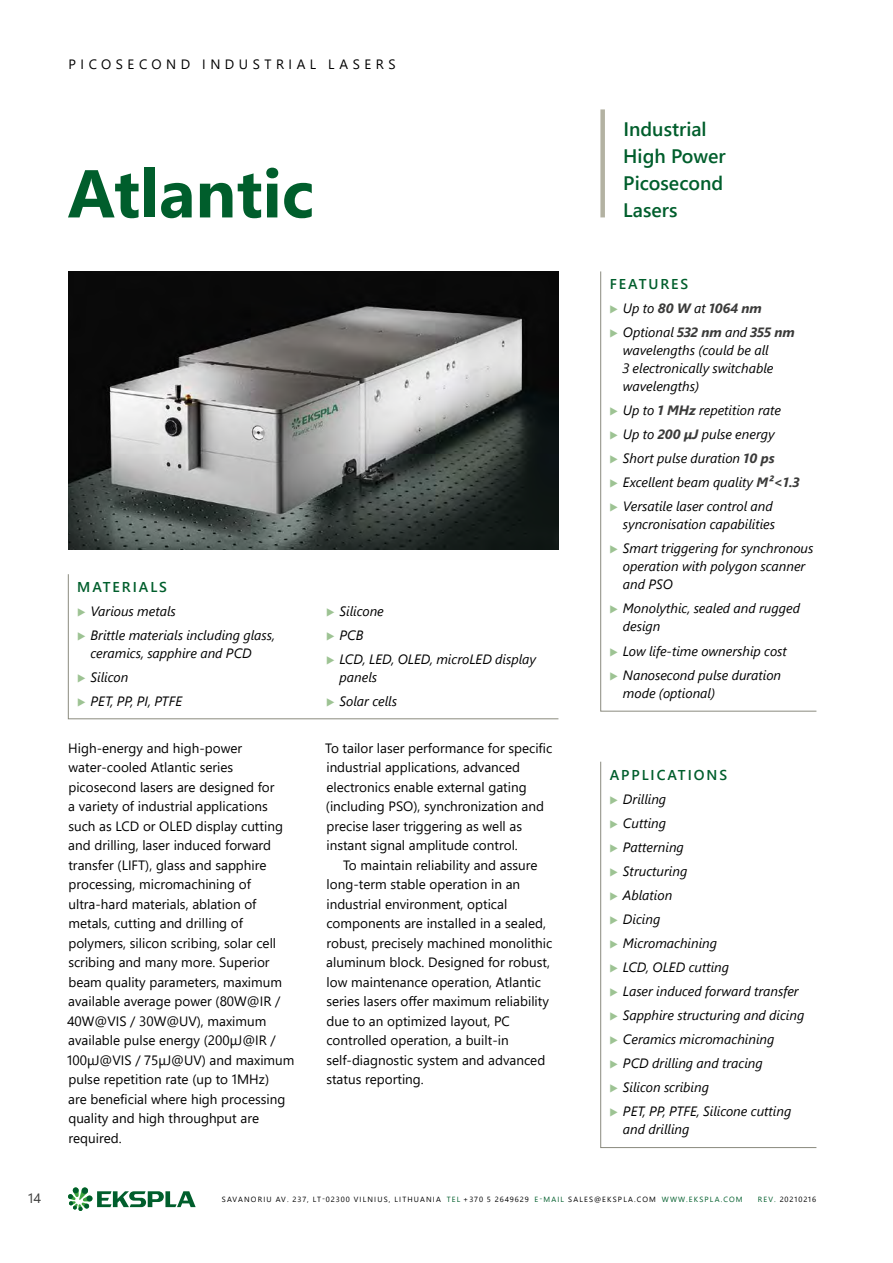
<style>
.page{position:relative;width:893px;height:1263px;background:#fff}
.page>*{position:absolute;margin:0;border:0;box-sizing:border-box;transform-origin:0 0}
.t1{font:700 67.5px "Segoe UI";color:#005e2c}
.t2{font:600 19.5px/27px "Segoe UI";color:#005e2c}
.t3{font:600 14.25px "Segoe UI";letter-spacing:.135em;color:#005e2c}
.t4{font:13.5px/19.5px "Segoe UI";color:#000}
.t5{font:italic 13.5px/24px "Segoe UI";color:#000}
.t6{font:italic 700 13.5px/24px "Segoe UI";color:#3b3b3a}
.t7{font:13.5px "Segoe UI";letter-spacing:.335em;color:#000}
.t8{font:13.5px "Segoe UI";color:#3b3b3a}
.t9{font:7.5px "Segoe UI";letter-spacing:.155em;color:#000}
.t10{font:7.5px "Segoe UI";letter-spacing:.12em;color:#000}
.s1{color:#9dc393}
.s2{font-weight:400;color:#000}
.s3{font-weight:700;color:#3b3b3a}
.s4{color:#005e2c}
</style>
<div class="page">
<svg style="left:68px;top:1187px;width:128px;height:24px"></svg>
<div style="left:600px;top:109px;width:5px;height:108px;background:#b3b2a2"></div>
<svg style="left:600px;top:271px;width:217px;height:441px"></svg>
<svg style="left:600px;top:761px;width:217px;height:387px"></svg>
<img style="left:68px;top:271px;width:490px;height:279px">
<svg style="left:68px;top:574px;width:491px;height:145px"></svg>
<p class="t7" style="left:69px;top:51px;width:328px">PICOSECOND INDUSTRIAL LASERS</p>
<h1 class="t1" style="left:68px;top:130px;width:248px">Atlantic</h1>
<p class="t3" style="left:77px;top:574px;width:91px">MATERIALS</p>
<p class="t5" style="left:77px;top:597px;width:200px"><span class="s1">▶</span> Various metals<br><span class="s1">▶</span> Brittle materials including glass,</p>
<p class="t5" style="left:77px;top:639px;width:176px;text-indent:13px">ceramics, sapphire and PCD <span class="s1">▶</span> Silicon<br><span class="s1">▶</span> PET, PP, PI, PTFE</p>
<p class="t5" style="left:326px;top:597px;width:212px"><span class="s1">▶</span> Silicone<br><span class="s1">▶</span> PCB<br><span class="s1">▶</span> LCD, LED, OLED, microLED display</p>
<p class="t5" style="left:326px;top:663px;width:73px;text-align:center">panels<br><span class="s1">▶</span> Solar cells</p>
<p class="t4" style="left:67px;top:737px;width:229px">High-energy and high-power water-cooled Atlantic series picosecond lasers are designed for<br>a variety of industrial applications such as LCD or OLED display cutting and drilling, laser induced forward transfer (LIFT), glass and sapphire processing, micromachining of ultra-hard materials, ablation of metals, cutting and drilling of polymers, silicon scribing, solar cell scribing and many more. Superior beam quality parameters, maximum available average power (80W@IR /<br>40W@VIS / 30W@UV), maximum available pulse energy (200μJ@IR /<br>100μJ@VIS / 75μJ@UV) and maximum pulse repetition rate (up to 1MHz)<br>are beneficial where high processing quality and high throughput are required.</p>
<p class="t4" style="left:325px;top:737px;width:229px">To tailor laser performance for specific industrial applications, advanced electronics enable external gating (including PSO), synchronization and precise laser triggering as well as instant signal amplitude control.</p>
<p class="t4" style="left:326px;top:854px;width:228px;text-indent:17px">To maintain reliability and assure long-term stable operation in an industrial environment, optical components are installed in a sealed, robust, precisely machined monolithic aluminum block. Designed for robust, low maintenance operation, Atlantic series lasers offer maximum reliability due to an optimized layout, PC controlled operation, a built-in self-diagnostic system and advanced status reporting.</p>
<h2 class="t2" style="left:623px;top:114px;width:104px">Industrial<br>High Power<br>Picosecond<br>Lasers</h2>
<p class="t3" style="left:610px;top:271px;width:80px">FEATURES</p>
<p class="t6" style="left:609px;top:295px;width:187px"><span class="s1">▶</span> <span class="s2">Up to</span> 80 W <span class="s2">at</span> 1064 nm<br><span class="s1">▶</span> <span class="s2">Optional</span> 532 nm <span class="s2">and</span> 355 nm</p>
<p class="t5" style="left:623px;top:339px;width:152px;line-height:18px">wavelengths (could be all<br>3 electronically switchable wavelengths)</p>
<p class="t5" style="left:609px;top:396px;width:192px"><span class="s1">▶</span> Up to <span class="s3">1 MHz</span> repetition rate<br><span class="s1">▶</span> Up to <span class="s3">200 µJ</span> pulse energy<br><span class="s1">▶</span> Short pulse duration <span class="s3">10 ps<br></span><span class="s1">▶</span> Excellent beam quality <span class="s3">M²&lt;1.3 </span><span class="s1">▶</span> Versatile laser control and</p>
<p class="t5" style="left:609px;top:510px;width:206px;text-indent:13px">syncronisation capabilities<br><span class="s1">▶</span> Smart triggering for synchronous</p>
<p class="t5" style="left:623px;top:555px;width:184px;line-height:18px">operation with polygon scanner and PSO</p>
<p class="t5" style="left:623px;top:597px;width:179px;line-height:18px;text-indent:-13px"><span class="s1">▶</span> Monolythic, sealed and rugged design</p>
<p class="t5" style="left:609px;top:636px;width:179px"><span class="s1">▶</span> Low life-time ownership cost <span class="s1">▶</span> Nanosecond pulse duration</p>
<p class="t5" style="left:623px;top:678px;width:94px">mode (optional)</p>
<p class="t3" style="left:610px;top:761px;width:119px">APPLICATIONS</p>
<p class="t5" style="left:609px;top:785px;width:196px"><span class="s1">▶</span> Drilling<br><span class="s1">▶</span> Cutting<br><span class="s1">▶</span> Patterning<br><span class="s1">▶</span> Structuring<br><span class="s1">▶</span> Ablation<br><span class="s1">▶</span> Dicing<br><span class="s1">▶</span> Micromachining<br><span class="s1">▶</span> LCD, OLED cutting<br><span class="s1">▶</span> Laser induced forward transfer <span class="s1">▶</span> Sapphire structuring and dicing <span class="s1">▶</span> Ceramics micromachining<br><span class="s1">▶</span> PCD drilling and tracing<br><span class="s1">▶</span> Silicon scribing<br><span class="s1">▶</span> PET, PP, PTFE, Silicone cutting</p>
<p class="t5" style="left:623px;top:1115px;width:68px">and drilling</p>
<p class="t8" style="left:28px;top:1185px;width:14px">14</p>
<p class="t9" style="left:222px;top:1192px;width:522px">SAVANORIU AV. 237, LT-02300 VILNIUS, LITHUANIA <span class="s4">TEL</span> +370 5 2649629 <span class="s4">E-MAIL</span> SALES@EKSPLA.COM <span class="s4">WWW.EKSPLA.COM</span></p>
<p class="t10" style="left:758px;top:1192px;width:60px"><span class="s4">REV.</span> 20210216</p>
</div>
